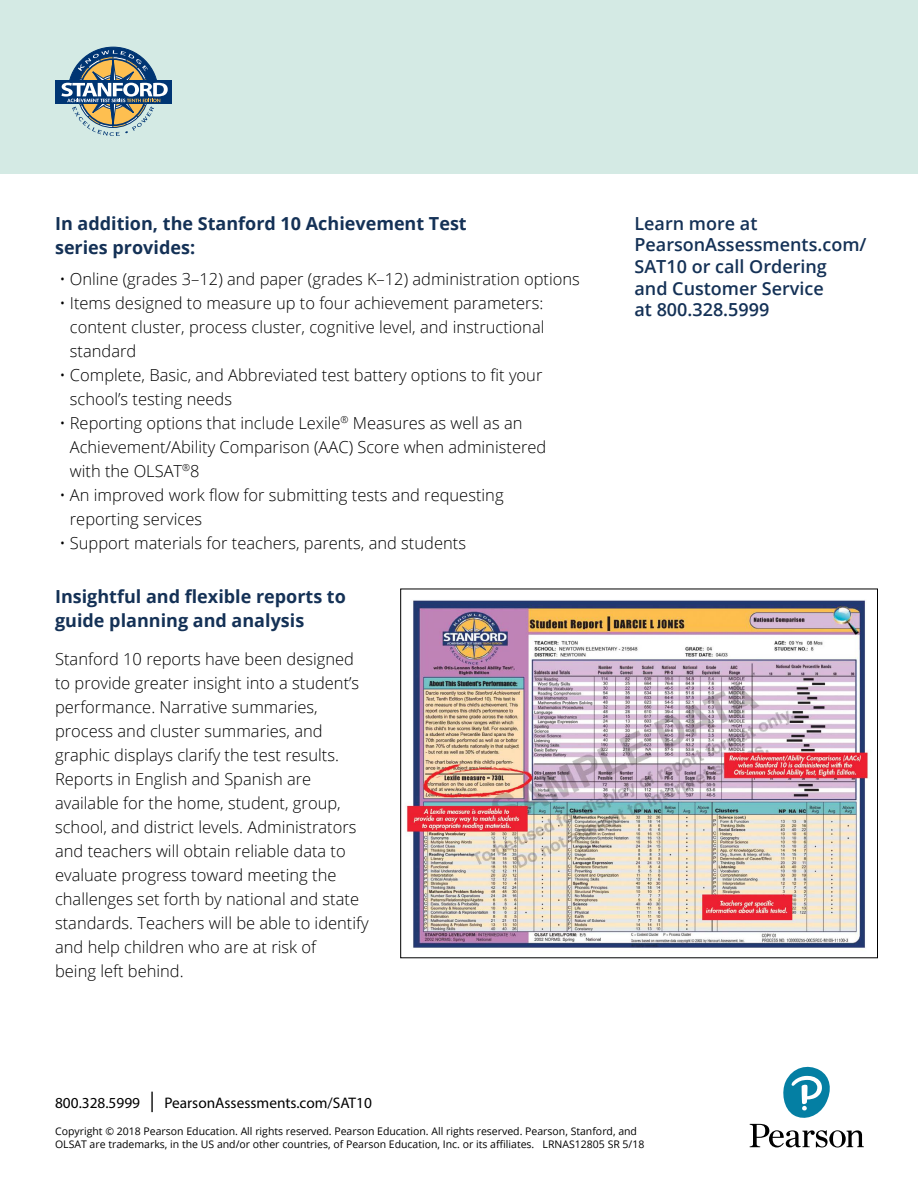
<style>
.page{position:relative;width:918px;height:1188px;background:#fff}
.page>*{position:absolute;margin:0;border:0;box-sizing:border-box;transform-origin:0 0}
.t1{font:700 18px/24px "Open Sans";color:#143156}
.t2{font:600 18px/21.6px "Open Sans";color:#143156}
.t3{font:300 16.5px/24px "Open Sans";color:#000}
.t4{font:15.3px "Myriad Pro";color:#000}
.t5{font:10.5px/12.6px "Open Sans";color:#000}
.s1{font-size:20.4px}
</style>
<div class="page">
<svg style="left:750px;top:1066px;width:114px;height:82px"></svg>
<div style="left:0;top:0;width:918px;height:174px;background:#d4eae4"></div>
<div style="left:55px;top:80px;width:117px;height:24px;background:#003573"></div>
<svg style="left:61px;top:47px;width:107px;height:89px"></svg>
<img style="left:405px;top:600px;width:464px;height:350px">
<p class="t1" style="left:55px;top:211px;width:413px">In addition, the Stanford 10 Achievement Test series provides:</p>
<p class="t3" style="left:59px;top:266px;width:522px">• Online (grades 3–12) and paper (grades K–12) administration options</p>
<p class="t3" style="left:70px;top:290px;width:476px;text-align:justify;text-indent:-10px">• Items designed to measure up to four achievement parameters: content cluster, process cluster, cognitive level, and instructional standard</p>
<p class="t3" style="left:70px;top:362px;width:474px;text-indent:-10px">• Complete, Basic, and Abbreviated test battery options to fit your school’s testing needs</p>
<p class="t3" style="left:70px;top:410px;width:478px;text-indent:-10px">• Reporting options that include Lexile<sup>®</sup> Measures as well as an<br>Achievement/Ability Comparison (AAC) Score when administered with the OLSAT<sup>®</sup>8</p>
<p class="t3" style="left:70px;top:482px;width:435px;text-indent:-10px">• An improved work flow for submitting tests and requesting reporting services</p>
<p class="t3" style="left:59px;top:530px;width:408px">• Support materials for teachers, parents, and students</p>
<p class="t1" style="left:55px;top:584px;width:292px">Insightful and flexible reports to guide planning and analysis</p>
<p class="t3" style="left:55px;top:646px;width:315px">Stanford 10 reports have been designed to provide greater insight into a student’s performance. Narrative summaries, process and cluster summaries, and graphic displays clarify the test results.<br>Reports in English and Spanish are available for the home, student, group, school, and district levels. Administrators and teachers will obtain reliable data to evaluate progress toward meeting the challenges set forth by national and state standards. Teachers will be able to identify and help children who are at risk of<br>being left behind.</p>
<p class="t4" style="left:55px;top:1094px;width:318px">800.328.5999 <span class="s1">|</span> PearsonAssessments.com/SAT10</p>
<p class="t2" style="left:634px;top:212px;width:234px">Learn more at<br>PearsonAssessments.com/<br>SAT10 or call Ordering<br>and Customer Service<br>at 800.328.5999</p>
<p class="t5" style="left:55px;top:1125px;width:591px">Copyright © 2018 Pearson Education. All rights reserved. Pearson Education. All rights reserved. Pearson, Stanford, and<br>OLSAT are trademarks, in the US and/or other countries, of Pearson Education, Inc. or its affiliates. LRNAS12805 SR 5/18</p>
</div>
